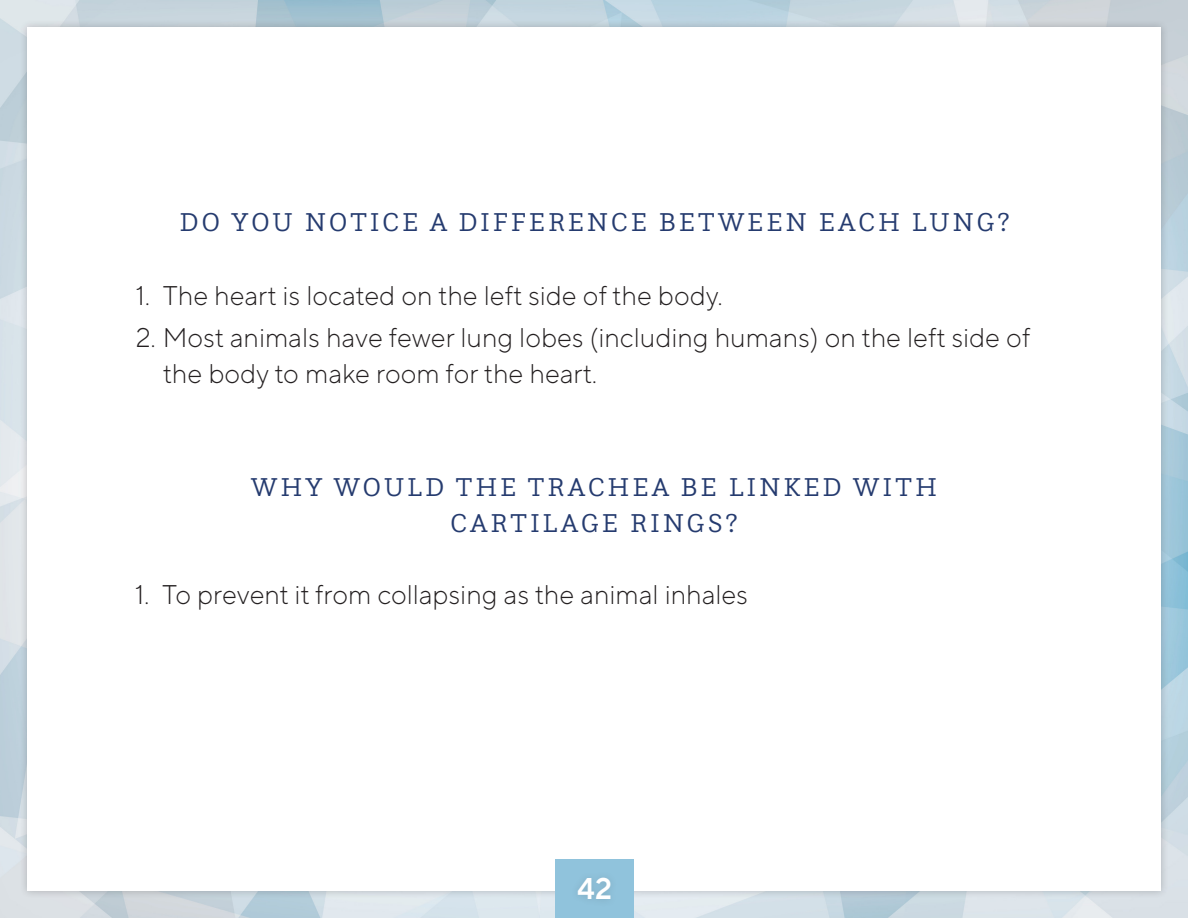
<style>
.page{position:relative;width:1188px;height:918px;background:#fff}
.page>*{position:absolute;margin:0;border:0;box-sizing:border-box;transform-origin:0 0}
.t1{font:30px "TT Norms Pro Dm Bd";color:#fff}
.t2{font:300 27px/36px "TT Norms Pro";color:#231f20}
.t3{font:300 27px/36px "Questa Slab";letter-spacing:.1em;color:#253b6f;text-align:center}
</style>
<div class="page">
<img style="left:1px;top:0;width:1187px;height:918px">
<div style="left:19px;top:19px;width:1150px;height:880px;background:#231f20;opacity:.25"></div>
<div style="left:27px;top:27px;width:1134px;height:864px;background:#fff"></div>
<div style="left:556px;top:860px;width:78px;height:58px;background:#90c3dc"></div>
<div style="left:570px;top:870px;width:48px;height:37px;background:#8dbfd7"></div>
<p class="t3" style="left:179px;top:203px;width:832px">DO YOU NOTICE A DIFFERENCE BETWEEN EACH LUNG?</p>
<p class="t2" style="left:136px;top:277px;width:589px">1. The heart is located on the left side of the body.</p>
<p class="t2" style="left:163px;top:320px;width:869px;text-indent:-27px">2. Most animals have fewer lung lobes (including humans) on the left side of the body to make room for the heart.</p>
<p class="t3" style="left:251px;top:468px;width:688px">WHY WOULD THE TRACHEA BE LINKED WITH<br>CARTILAGE RINGS?</p>
<p class="t2" style="left:135px;top:576px;width:615px">1. To prevent it from collapsing as the animal inhales</p>
<p class="t1" style="left:577px;top:867px;width:36px">42</p>
</div>
